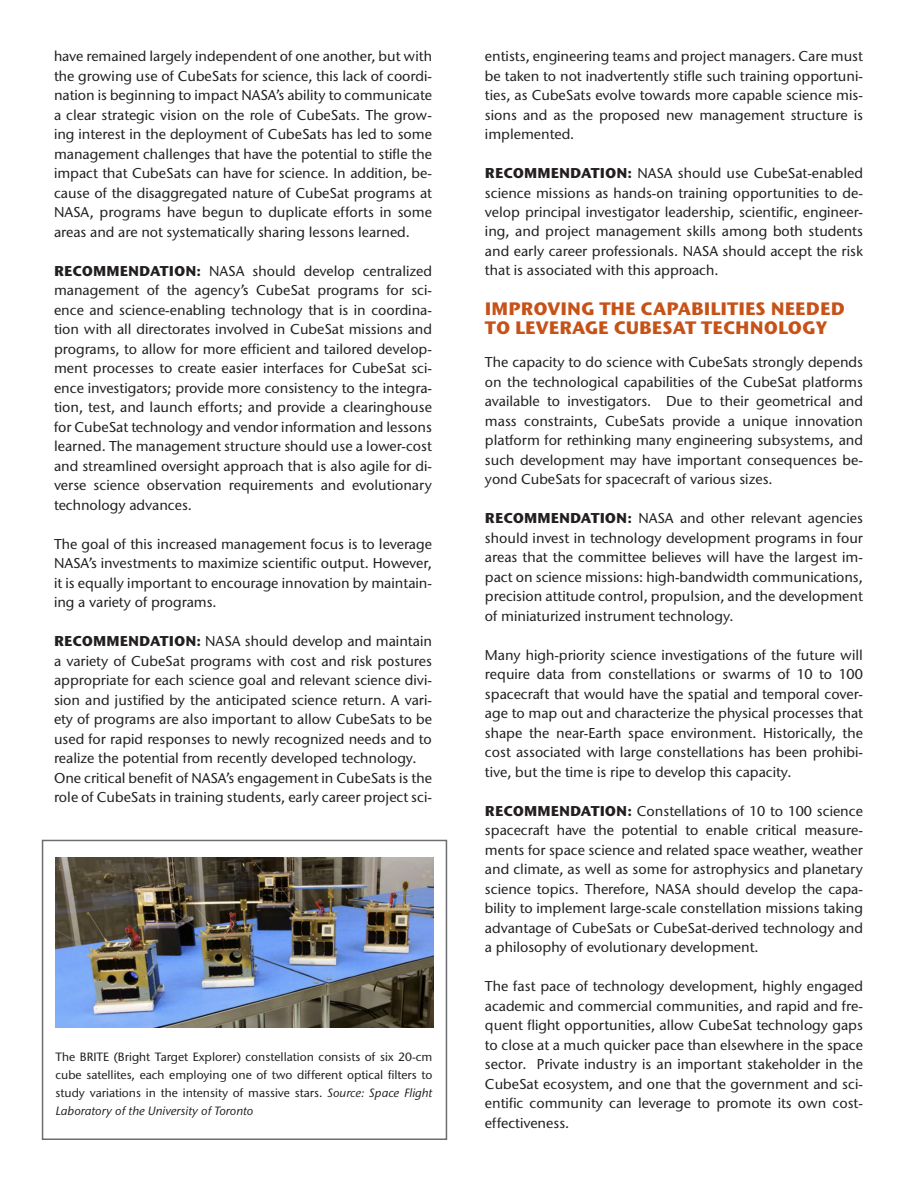
<style>
.page{position:relative;width:918px;height:1188px;background:#fff}
.page>*{position:absolute;margin:0;border:0;box-sizing:border-box;transform-origin:0 0}
.t1{font:700 18px/19.5px "Stone Sans ITC Std";color:#c75218}
.t2{font:500 14.25px/19.5px "Stone Sans ITC Std";color:#231f20;text-align:justify}
.t3{font:700 14.25px "Stone Sans ITC Std";color:#231f20}
.t4{font:500 12px/18px "Stone Sans ITC Std";color:#231f20;text-align:justify}
.s1{font-weight:700}
.s2{font-style:italic}
</style>
<div class="page">
<img style="left:56px;top:857px;width:378px;height:171px">
<div style="left:42px;top:840px;width:405px;height:300px;border:2px solid #6c6d70"></div>
<p class="t2" style="left:54px;top:46px;width:380px">have remained largely independent of one another, but with the growing use of CubeSats for science, this lack of coordi&shy;nation is beginning to impact NASA’s ability to communicate a clear strategic vision on the role of CubeSats. The grow&shy;ing interest in the deployment of CubeSats has led to some management challenges that have the potential to stifle the impact that CubeSats can have for science. In addition, be&shy;cause of the disaggregated nature of CubeSat programs at NASA, programs have begun to duplicate efforts in some areas and are not systematically sharing lessons learned.</p>
<p class="t3" style="left:54px;top:261px;width:22px">RECOMMENDATION</p>
<p class="t2" style="left:54px;top:261px;width:380px;text-indent:142px"><span class="s1">:</span> NASA should develop centralized management of the agency’s CubeSat programs for sci&shy;ence and science-enabling technology that is in coordina&shy;tion with all directorates involved in CubeSat missions and programs, to allow for more efficient and tailored develop&shy;ment processes to create easier interfaces for CubeSat sci&shy;ence investigators; provide more consistency to the integra&shy;tion, test, and launch efforts; and provide a clearinghouse for CubeSat technology and vendor information and lessons learned. The management structure should use a lower-cost and streamlined oversight approach that is also agile for di&shy;verse science observation requirements and evolutionary technology advances.</p>
<p class="t2" style="left:54px;top:534px;width:380px">The goal of this increased management focus is to leverage NASA’s investments to maximize scientific output. However, it is equally important to encourage innovation by maintain&shy;ing a variety of programs.</p>
<p class="t3" style="left:54px;top:632px;width:22px">RECOMMENDATION</p>
<p class="t2" style="left:54px;top:631px;width:380px;text-align:left;text-indent:142px"><span class="s1">:</span> NASA should develop and maintain a variety of CubeSat programs with cost and risk postures appropriate for each science goal and relevant science divi&shy;sion and justified by the anticipated science return. A vari&shy;ety of programs are also important to allow CubeSats to be used for rapid responses to newly recognized needs and to realize the potential from recently developed technology.<br>One critical benefit of NASA’s engagement in CubeSats is the role of CubeSats in training students, early career project sci-</p>
<p class="t4" style="left:56px;top:1047px;width:378px">The BRITE (Bright Target Explorer) constellation consists of six 20-cm cube satellites, each employing one of two different optical filters to study variations in the intensity of massive stars. <span class="s2">Source: Space Flight Laboratory of the University of Toronto</span></p>
<p class="t2" style="left:485px;top:46px;width:380px">entists, engineering teams and project managers. Care must be taken to not inadvertently stifle such training opportuni&shy;ties, as CubeSats evolve towards more capable science mis&shy;sions and as the proposed new management structure is implemented.</p>
<p class="t3" style="left:485px;top:164px;width:22px">RECOMMENDATION</p>
<p class="t2" style="left:485px;top:163px;width:380px;text-indent:142px"><span class="s1">:</span> NASA should use CubeSat-enabled science missions as hands-on training opportunities to de&shy;velop principal investigator leadership, scientific, engineer&shy;ing, and project management skills among both students and early career professionals. NASA should accept the risk that is associated with this approach.</p>
<p class="t1" style="left:485px;top:298px;width:362px">IMPROVING THE CAPABILITIES NEEDED<br>TO LEVERAGE CUBESAT TECHNOLOGY</p>
<p class="t2" style="left:485px;top:352px;width:380px">The capacity to do science with CubeSats strongly depends on the technological capabilities of the CubeSat platforms available to investigators. Due to their geometrical and mass constraints, CubeSats provide a unique innovation platform for rethinking many engineering subsystems, and such development may have important consequences be&shy;yond CubeSats for spacecraft of various sizes.</p>
<p class="t3" style="left:485px;top:509px;width:22px">RECOMMENDATION</p>
<p class="t2" style="left:485px;top:508px;width:380px;text-indent:142px"><span class="s1">:</span> NASA and other relevant agencies should invest in technology development programs in four areas that the committee believes will have the largest im&shy;pact on science missions: high-bandwidth communications, precision attitude control, propulsion, and the development of miniaturized instrument technology.</p>
<p class="t2" style="left:485px;top:645px;width:380px">Many high-priority science investigations of the future will require data from constellations or swarms of 10 to 100 spacecraft that would have the spatial and temporal cover&shy;age to map out and characterize the physical processes that shape the near-Earth space environment. Historically, the cost associated with large constellations has been prohibi&shy;tive, but the time is ripe to develop this capacity.</p>
<p class="t3" style="left:485px;top:801px;width:22px">RECOMMENDATION</p>
<p class="t2" style="left:485px;top:801px;width:380px;text-indent:142px"><span class="s1">:</span> Constellations of 10 to 100 science spacecraft have the potential to enable critical measure&shy;ments for space science and related space weather, weather and climate, as well as some for astrophysics and planetary science topics. Therefore, NASA should develop the capa&shy;bility to implement large-scale constellation missions taking advantage of CubeSats or CubeSat-derived technology and a philosophy of evolutionary development.</p>
<p class="t2" style="left:485px;top:976px;width:380px">The fast pace of technology development, highly engaged academic and commercial communities, and rapid and fre&shy;quent flight opportunities, allow CubeSat technology gaps to close at a much quicker pace than elsewhere in the space sector. Private industry is an important stakeholder in the CubeSat ecosystem, and one that the government and sci&shy;entific community can leverage to promote its own cost&shy;effectiveness.</p>
</div>
